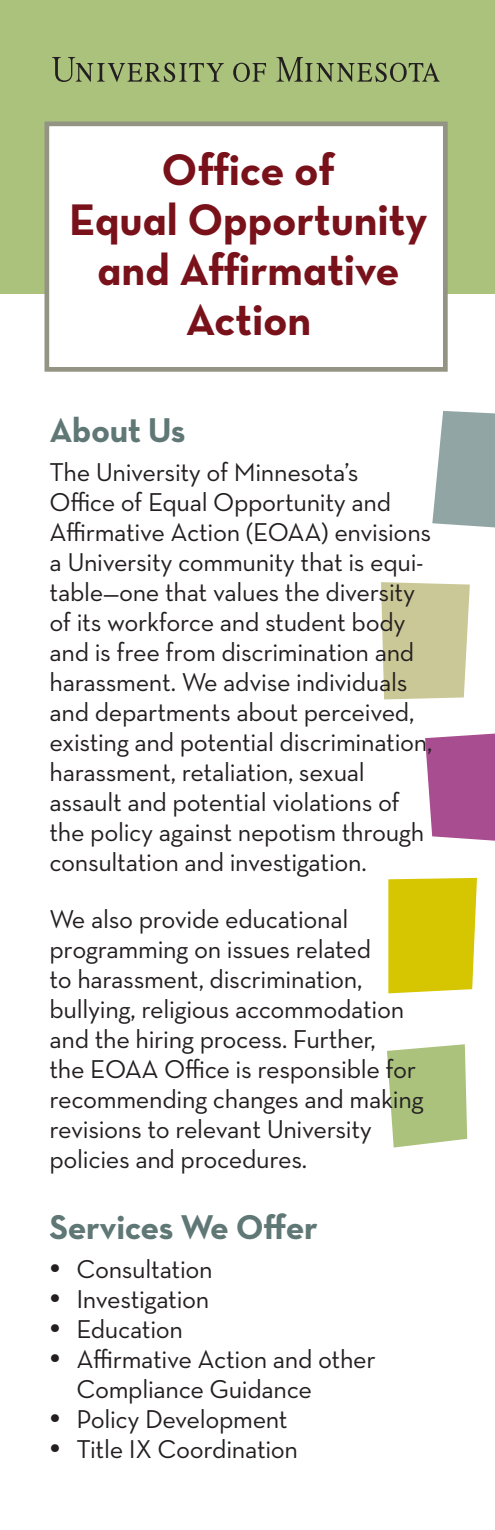
<style>
.page{position:relative;width:495px;height:1530px;background:#fff}
.page>*{position:absolute;margin:0;border:0;box-sizing:border-box;transform-origin:0 0}
.t1{font:45px/50px "Neutra Text Bold Alt";letter-spacing:-.005em;color:#79111a;text-align:center}
.t2{font:700 35px "Neutraface Text";letter-spacing:-.015em;color:#5f7775}
.t3{font:26.25px/30px "Neutraface Text";letter-spacing:-.015em;color:#231f20}
.s1{font-family:"Helvetica";font-weight:900;font-stretch:extra-condensed;font-size:22.5px}
</style>
<div class="page">
<svg style="left:425px;top:734px;width:70px;height:107px;background:#af5d9a"></svg>
<svg style="left:388px;top:878px;width:89px;height:115px;background:#d8c70e"></svg>
<svg style="left:432px;top:411px;width:63px;height:116px;background:#9daeae"></svg>
<svg style="left:387px;top:1044px;width:80px;height:104px;background:#b5c98d"></svg>
<svg style="left:381px;top:582px;width:89px;height:117px;background:#cdcb9d"></svg>
<div style="left:0;top:0;width:495px;height:293px;background:#abc27d"></div>
<div style="left:44px;top:122px;width:404px;height:250px;background:#fff;border:5px solid #949484"></div>
<svg style="left:276px;top:57px;width:164px;height:25px"></svg>
<svg style="left:233px;top:63px;width:33px;height:19px"></svg>
<svg style="left:52px;top:57px;width:172px;height:25px"></svg>
<h1 class="t1" style="left:69px;top:144px;width:360px">Of f ice of<br>Equal Opportunity and Af f irmative<br>Action</h1>
<h2 class="t2" style="left:49px;top:407px;width:138px">About Us</h2>
<p class="t3" style="left:49px;top:456px;width:384px">The University of Minnesota’s<br>Office of Equal Opportunity and Affirmative Action (EOAA) envisions a University community that is equi&shy;table—one that values the diversity of its workforce and student body and is free from discrimination and harassment. We advise individuals and departments about perceived, existing and potential discrimination, harassment, retaliation, sexual assault and potential violations of the policy against nepotism through consultation and investigation.</p>
<p class="t3" style="left:49px;top:904px;width:376px">We also provide educational programming on issues related<br>to harassment, discrimination, bullying, religious accommodation and the hiring process. Further,<br>the EOAA Office is responsible for recommending changes and making revisions to relevant University policies and procedures.</p>
<h2 class="t2" style="left:49px;top:1205px;width:270px">Services We Offer</h2>
<p class="t3" style="left:49px;top:1254px;width:165px"><span class="s1">•</span> Consultation</p>
<p class="t3" style="left:49px;top:1284px;width:161px"><span class="s1">•</span> Investigation</p>
<p class="t3" style="left:49px;top:1314px;width:135px"><span class="s1">•</span> Education</p>
<p class="t3" style="left:76px;top:1344px;width:301px;text-indent:-27px"><span class="s1">•</span> Affirmative Action and other<br>Compliance Guidance</p>
<p class="t3" style="left:49px;top:1404px;width:240px"><span class="s1">•</span> Policy Development</p>
<p class="t3" style="left:49px;top:1434px;width:250px"><span class="s1">•</span> Title IX Coordination</p>
</div>
